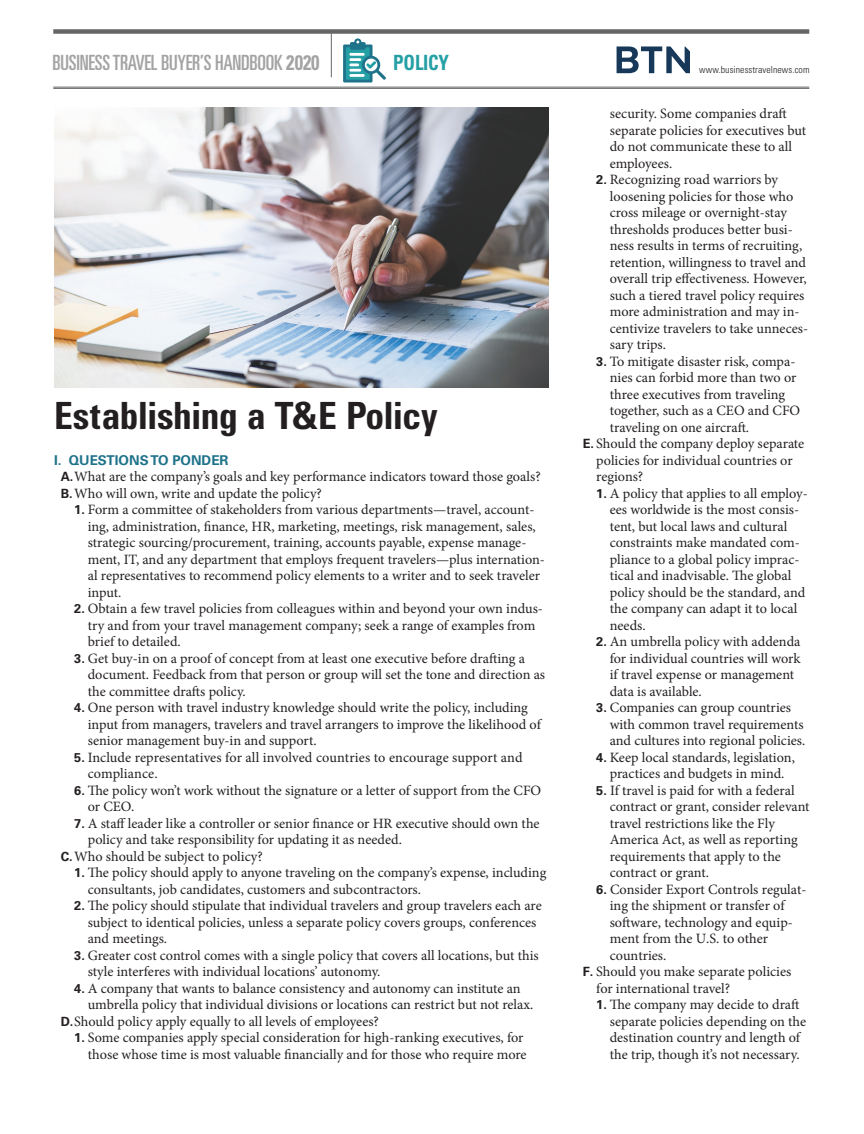
<style>
.page{position:relative;width:864px;height:1134px;background:#fff}
.page>*{position:absolute;margin:0;border:0;box-sizing:border-box;transform-origin:0 0}
.head{font:700 condensed 37.5px "Univers LT Std";letter-spacing:-.02em;color:#231f20}
.t1{font:ultra-condensed 21px "Univers LT Std";letter-spacing:-.01em;color:#a4a3a3}
.t2{font:700 condensed 21px "Univers LT Std";letter-spacing:-.01em;color:#24a0a5;scale:.9 1}
._1_Outline{font:14.25px/16.5px "Minion Pro";color:#231f20}
.A_Outline{font:14.25px/16.5px "Minion Pro";letter-spacing:-.005em;color:#231f20}
.I_Outline_Hed{font:700 13.5px "Univers LT Std";color:#1e728a}
.t3{font:300 condensed 9.75px "Univers LT Std";letter-spacing:.01em;color:#231f20}
.s1{font-weight:700;font-stretch:condensed}
.s2{font-family:"Univers LT Std";font-weight:700;font-size:12.75px}
</style>
<div class="page">
<svg style="left:343px;top:38px;width:43px;height:45px"></svg>
<hr style="left:331px;top:32px;width:1px;height:45px;background:#656767">
<div style="left:53px;top:29px;width:756px;height:5px;background:#656767"></div>
<hr style="left:53px;top:87px;width:756px;height:1px;background:#656767">
<hr style="left:53px;top:88px;width:756px;height:1px;background:#656767">
<svg style="left:617px;top:46px;width:73px;height:27px"></svg>
<img style="left:54px;top:107px;width:495px;height:281px">
<h2 class="t1" style="left:52px;top:51px;width:269px">BUSINESS TRAVEL BUYER’S HANDBOOK <span class="s1">2020</span></h2>
<h2 class="t2" style="left:393px;top:50px;width:63px">POLICY</h2>
<p class="t3" style="left:699px;top:64px;width:112px">www.businesstravelnews.com</p>
<p class="head" style="left:54px;top:393px;width:385px">Establishing a T&amp;E Policy</p>
<p class="I_Outline_Hed" style="left:54px;top:452px;width:176px">I. QUESTIONS TO PONDER</p>
<p class="A_Outline" style="left:61px;top:469px;width:482px"><span class="s2">A.</span>What are the company’s goals and key performance indicators toward those goals?</p>
<p class="A_Outline" style="left:61px;top:485px;width:263px"><span class="s2">B.</span>Who will own, write and update the policy?</p>
<p class="_1_Outline" style="left:88px;top:502px;width:459px;text-indent:-14px"><span class="s2">1.</span> Form a committee of stakeholders from various departments—travel, account&shy;ing, administration, finance, HR, marketing, meetings, risk management, sales, strategic sourcing/procurement, training, accounts payable, expense manage&shy;ment, IT, and any department that employs frequent travelers—plus internation&shy;al representatives to recommend policy elements to a writer and to seek traveler input.</p>
<p class="_1_Outline" style="left:88px;top:601px;width:457px;text-indent:-14px"><span class="s2">2.</span> Obtain a few travel policies from colleagues within and beyond your own indus&shy;try and from your travel management company; seek a range of examples from brief to detailed.</p>
<p class="_1_Outline" style="left:88px;top:650px;width:459px;text-indent:-14px"><span class="s2">3.</span> Get buy-in on a proof of concept from at least one executive before drafting a document. Feedback from that person or group will set the tone and direction as the committee drafts policy.</p>
<p class="_1_Outline" style="left:88px;top:700px;width:455px;text-indent:-14px"><span class="s2">4.</span> One person with travel industry knowledge should write the policy, including input from managers, travelers and travel arrangers to improve the likelihood of senior management buy-in and support.</p>
<p class="_1_Outline" style="left:88px;top:749px;width:436px;text-indent:-14px"><span class="s2">5.</span> Include representatives for all involved countries to encourage support and compliance.</p>
<p class="_1_Outline" style="left:88px;top:782px;width:455px;text-indent:-14px"><span class="s2">6.</span> The policy won’t work without the signature or a letter of support from the CFO or CEO.</p>
<p class="_1_Outline" style="left:88px;top:815px;width:453px;text-indent:-14px"><span class="s2">7.</span> A staff leader like a controller or senior finance or HR executive should own the policy and take responsibility for updating it as needed.</p>
<p class="A_Outline" style="left:61px;top:848px;width:204px"><span class="s2">C.</span>Who should be subject to policy?</p>
<p class="_1_Outline" style="left:88px;top:865px;width:460px;text-indent:-14px"><span class="s2">1.</span> The policy should apply to anyone traveling on the company’s expense, including consultants, job candidates, customers and subcontractors.</p>
<p class="_1_Outline" style="left:88px;top:898px;width:456px;text-indent:-14px"><span class="s2">2.</span> The policy should stipulate that individual travelers and group travelers each are subject to identical policies, unless a separate policy covers groups, conferences and meetings.</p>
<p class="_1_Outline" style="left:88px;top:947px;width:453px;text-indent:-14px"><span class="s2">3.</span> Greater cost control comes with a single policy that covers all locations, but this style interferes with individual locations’ autonomy.</p>
<p class="_1_Outline" style="left:88px;top:980px;width:447px;text-indent:-14px"><span class="s2">4.</span> A company that wants to balance consistency and autonomy can institute an umbrella policy that individual divisions or locations can restrict but not relax.</p>
<p class="A_Outline" style="left:61px;top:1013px;width:320px"><span class="s2">D.</span>Should policy apply equally to all levels of employees?</p>
<p class="_1_Outline" style="left:74px;top:1030px;width:454px;text-align:right"><span class="s2">1.</span> Some companies apply special consideration for high-ranking executives, for those whose time is most valuable financially and for those who require more</p>
<p class="_1_Outline" style="left:610px;top:106px;width:198px">security. Some companies draft separate policies for executives but do not communicate these to all employees.</p>
<p class="_1_Outline" style="left:610px;top:172px;width:200px;text-indent:-14px"><span class="s2">2.</span> Recognizing road warriors by loosening policies for those who cross mileage or overnight-stay thresholds produces better busi&shy;ness results in terms of recruiting, retention, willingness to travel and overall trip effectiveness. However, such a tiered travel policy requires more administration and may in&shy;centivize travelers to take unneces&shy;sary trips.</p>
<p class="_1_Outline" style="left:610px;top:353px;width:192px;text-indent:-14px"><span class="s2">3.</span> To mitigate disaster risk, compa&shy;nies can forbid more than two or three executives from traveling together, such as a CEO and CFO traveling on one aircraft.</p>
<p class="A_Outline" style="left:596px;top:436px;width:210px;text-indent:-14px"><span class="s2">E.</span> Should the company deploy separate policies for individual countries or regions?</p>
<p class="_1_Outline" style="left:610px;top:485px;width:200px;text-indent:-14px"><span class="s2">1.</span> A policy that applies to all employ&shy;ees worldwide is the most consis&shy;tent, but local laws and cultural constraints make mandated com&shy;pliance to a global policy imprac&shy;tical and inadvisable. The global policy should be the standard, and the company can adapt it to local needs.</p>
<p class="_1_Outline" style="left:610px;top:634px;width:192px;text-indent:-14px"><span class="s2">2.</span> An umbrella policy with addenda for individual countries will work if travel expense or management data is available.</p>
<p class="_1_Outline" style="left:610px;top:700px;width:197px;text-indent:-14px"><span class="s2">3.</span> Companies can group countries with common travel requirements and cultures into regional policies.</p>
<p class="_1_Outline" style="left:596px;top:749px;width:200px;text-align:center"><span class="s2">4.</span> Keep local standards, legislation, practices and budgets in mind.</p>
<p class="_1_Outline" style="left:610px;top:782px;width:201px;text-indent:-14px"><span class="s2">5.</span> If travel is paid for with a federal contract or grant, consider relevant travel restrictions like the Fly<br>America Act, as well as reporting requirements that apply to the contract or grant.</p>
<p class="_1_Outline" style="left:610px;top:881px;width:198px;text-indent:-14px"><span class="s2">6.</span> Consider Export Controls regulat&shy;ing the shipment or transfer of software, technology and equip&shy;ment from the U.S. to other countries.</p>
<p class="A_Outline" style="left:596px;top:964px;width:197px;text-indent:-14px"><span class="s2">F.</span> Should you make separate policies for international travel?</p>
<p class="_1_Outline" style="left:610px;top:997px;width:198px;text-indent:-14px"><span class="s2">1.</span> The company may decide to draft separate policies depending on the destination country and length of the trip, though it’s not necessary.</p>
</div>
